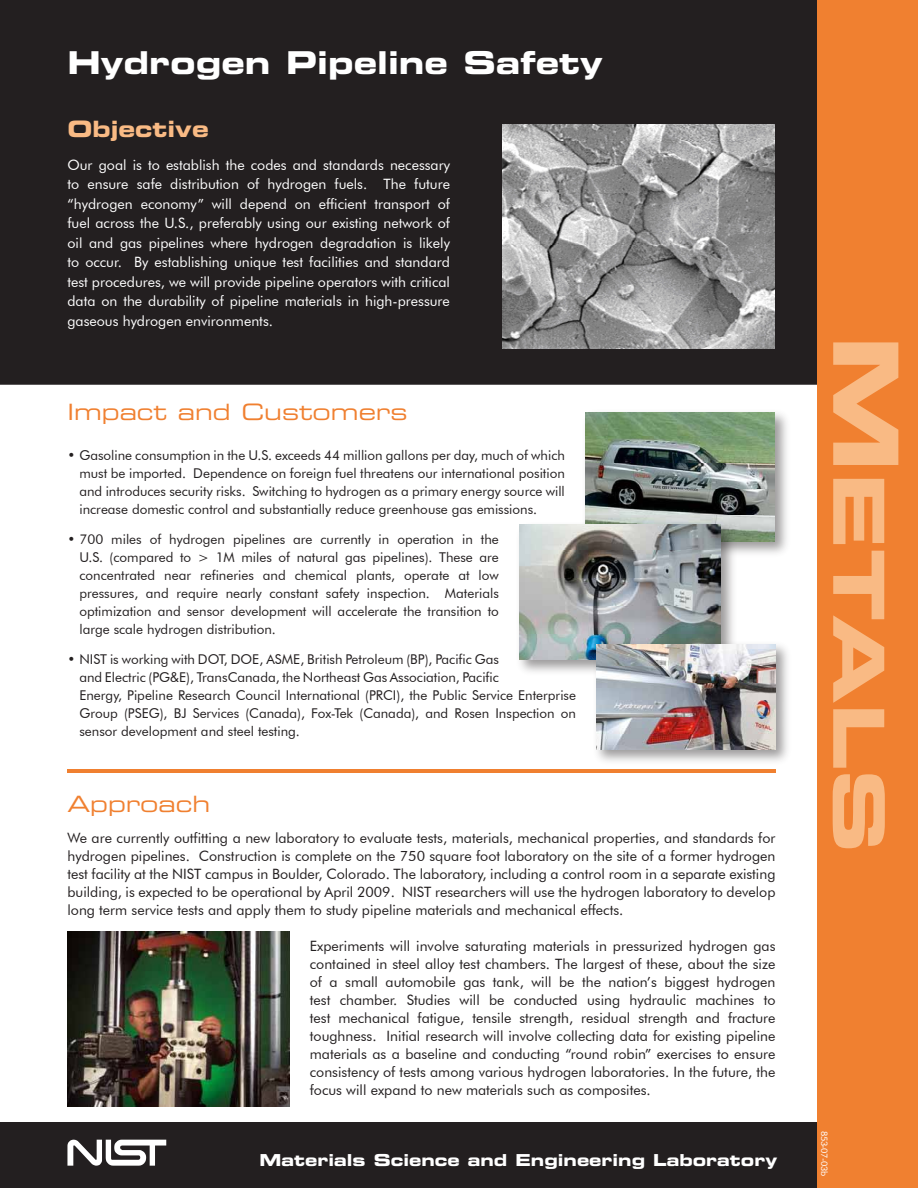
<style>
.page{position:relative;width:918px;height:1188px;background:#fff}
.page>*{position:absolute;margin:0;border:0;box-sizing:border-box;transform-origin:0 0}
.t1{font:70.5px "Eurostile Bold Extended Two";color:#f9ba84;scale:1.15 1}
.t2{font:31.5px "Eurostile Bold Extended Two";color:#fff}
.t3{font:22.5px "Eurostile Extended Two";color:#f08030}
.t4{font:22.5px "Eurostile Bold Extended Two";color:#f9ba84}
.t5{font:16.5px "Eurostile Bold Extended Two";color:#fff}
.t6{font:14.25px/18px "Futura BT";color:#231f20;text-align:justify}
.t7{font:14.25px/19.5px "Futura BT";color:#fff;text-align:justify}
.t8{font:13.5px/18px "Futura BT";color:#231f20;text-align:justify}
.t9{font:9px "Futura BT";letter-spacing:-.05em;color:#fff}
.s1{font-size:90px}
</style>
<div class="page">
<div style="left:0;top:1122px;width:832px;height:66px;background:#231f20"></div>
<div style="left:0;top:0;width:818px;height:385px;background:#231f20"></div>
<div style="left:818px;top:0;width:100px;height:1188px;background:#f08030"></div>
<hr style="left:67px;top:769px;width:708px;height:3px;background:#f08030">
<svg style="left:67px;top:1140px;width:99px;height:26px"></svg>
<img style="left:502px;top:125px;width:272px;height:223px">
<div style="left:581px;top:409px;width:212px;height:149px;background:#231f20;opacity:.45"></div>
<img style="left:585px;top:412px;width:190px;height:129px">
<div style="left:515px;top:521px;width:222px;height:156px;background:#231f20;opacity:.45"></div>
<img style="left:519px;top:525px;width:202px;height:135px">
<div style="left:593px;top:641px;width:200px;height:125px;background:#231f20;opacity:.45"></div>
<img style="left:596px;top:645px;width:179px;height:104px">
<img style="left:67px;top:931px;width:223px;height:175px">
<h2 class="t2" style="left:67px;top:40px;width:537px">Hydrogen Pipeline Safety</h2>
<h3 class="t4" style="left:67px;top:114px;width:143px">Objective</h3>
<p class="t7" style="left:67px;top:155px;width:384px">Our goal is to establish the codes and standards necessary to ensure safe distribution of hydrogen fuels. The future “hydrogen economy” will depend on efficient transport of fuel across the U.S., preferably using our existing network of oil and gas pipelines where hydrogen degradation is likely to occur. By establishing unique test facilities and standard test procedures, we will provide pipeline operators with critical data on the durability of pipeline materials in high-pressure gaseous hydrogen environments.</p>
<h3 class="t3" style="left:67px;top:396px;width:342px">Impact and Customers</h3>
<p class="t8" style="left:79px;top:446px;width:487px;text-indent:-12px">• Gasoline consumption in the U.S. exceeds 44 million gallons per day, much of which must be imported. Dependence on foreign fuel threatens our international position and introduces security risks. Switching to hydrogen as a primary energy source will increase domestic control and substantially reduce greenhouse gas emissions.</p>
<p class="t8" style="left:79px;top:530px;width:421px;text-indent:-12px">• 700 miles of hydrogen pipelines are currently in operation in the U.S. (compared to &gt; 1M miles of natural gas pipelines). These are concentrated near refineries and chemical plants, operate at low pressures, and require nearly constant safety inspection. Materials optimization and sensor development will accelerate the transition to large scale hydrogen distribution.</p>
<p class="t8" style="left:79px;top:650px;width:498px;text-align:left;text-indent:-12px">• NIST is working with DOT, DOE, ASME, British Petroleum (BP), Pacific Gas<br>and Electric (PG&amp;E), TransCanada, the Northeast Gas Association, Pacific<br>Energy, Pipeline Research Council International (PRCI), the Public Service Enterprise Group (PSEG), BJ Services (Canada), Fox-Tek (Canada), and Rosen Inspection on sensor development and steel testing.</p>
<h3 class="t3" style="left:67px;top:789px;width:144px">Approach</h3>
<p class="t6" style="left:67px;top:829px;width:709px">We are currently outfitting a new laboratory to evaluate tests, materials, mechanical properties, and standards for hydrogen pipelines. Construction is complete on the 750 square foot laboratory on the site of a former hydrogen test facility at the NIST campus in Boulder, Colorado. The laboratory, including a control room in a separate existing building, is expected to be operational by April 2009. NIST researchers will use the hydrogen laboratory to develop long term service tests and apply them to study pipeline materials and mechanical effects.</p>
<p class="t6" style="left:310px;top:937px;width:467px">Experiments will involve saturating materials in pressurized hydrogen gas contained in steel alloy test chambers. The largest of these, about the size of a small automobile gas tank, will be the nation’s biggest hydrogen test chamber. Studies will be conducted using hydraulic machines to test mechanical fatigue, tensile strength, residual strength and fracture toughness. Initial research will involve collecting data for existing pipeline materials as a baseline and conducting “round robin” exercises to ensure consistency of tests among various hydrogen laboratories. In the future, the focus will expand to new materials such as composites.</p>
<p class="t5" style="left:260px;top:1148px;width:519px">Materials Science and Engineering Laboratory</p>
<h1 class="t1" style="left:908px;top:335px;width:452px;rotate:90deg"><span class="s1">M</span>ETALS</h1>
<p class="t9" style="left:830px;top:1131px;width:46px;rotate:90deg">853-07-03b</p>
</div>
